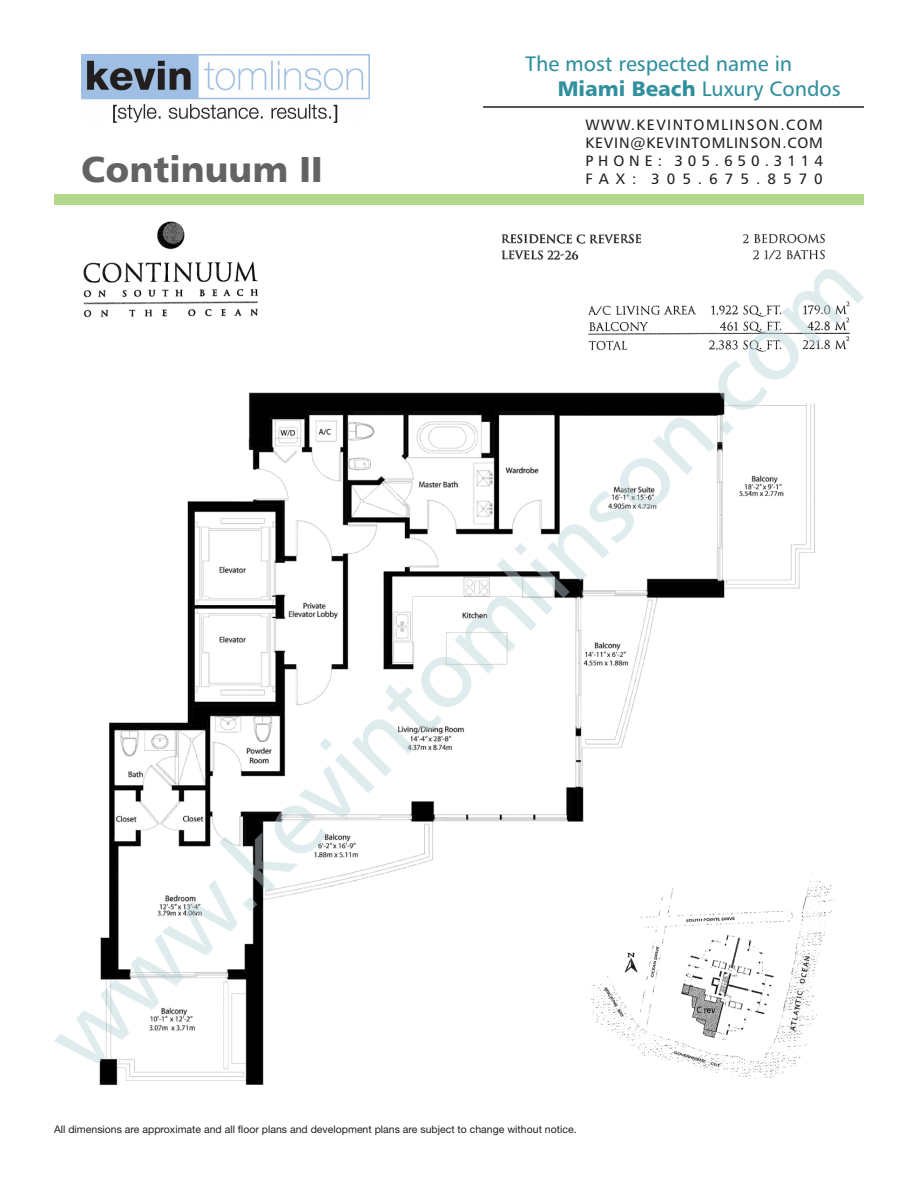
<style>
.page{position:relative;width:918px;height:1188px;background:#fff}
.page>*{position:absolute;margin:0;border:0;box-sizing:border-box;transform-origin:0 0}
.t1{font:36px "Humanist 777 BT Black B";color:#636366}
.t2{font:21px "Humanist 777 BT Roman B";color:#31909d}
.t3{font:15px "Humanist 777 BT Roman B";letter-spacing:.055em;color:#231f20}
.t4{font:15px "Humanist 777 BT Roman B";letter-spacing:.095em;color:#231f20}
.t5{font:15px "Humanist 777 BT Roman B";letter-spacing:.325em;color:#231f20}
.t6{font:15px "Humanist 777 BT Roman B";letter-spacing:.465em;color:#231f20}
.t7{font:10.5px "Helvetica Neue";color:#231f20}
.s1{font-family:"Humanist 777 BT Black B"}
</style>
<div class="page">
<div style="left:54px;top:194px;width:810px;height:10px;background:#b3d78b"></div>
<img style="left:81px;top:54px;width:288px;height:69px">
<hr style="left:483px;top:106px;width:381px;height:2px;background:#231f20">
<img style="left:54px;top:221px;width:810px;height:865px">
<p class="t1" style="left:81px;top:146px;width:243px">Continuum II</p>
<p class="t2" style="left:525px;top:51px;width:268px">THE MOST RESPECTED NAME IN</p>
<p class="t2" style="left:558px;top:76px;width:284px"><span class="s1">Miami Beach</span> LUXURY CONDOS</p>
<p class="t4" style="left:585px;top:115px;width:239px">WWW.KEVINTOMLINSON.COM</p>
<p class="t3" style="left:585px;top:133px;width:239px">KEVIN@KEVINTOMLINSON.COM</p>
<p class="t5" style="left:585px;top:151px;width:239px">PHONE: 305.650.3114</p>
<p class="t6" style="left:585px;top:169px;width:239px">FAX: 305.675.8570</p>
<p class="t7" style="left:54px;top:1123px;width:524px">All dimensions are approximate and all floor plans and development plans are subject to change without notice.</p>
</div>
